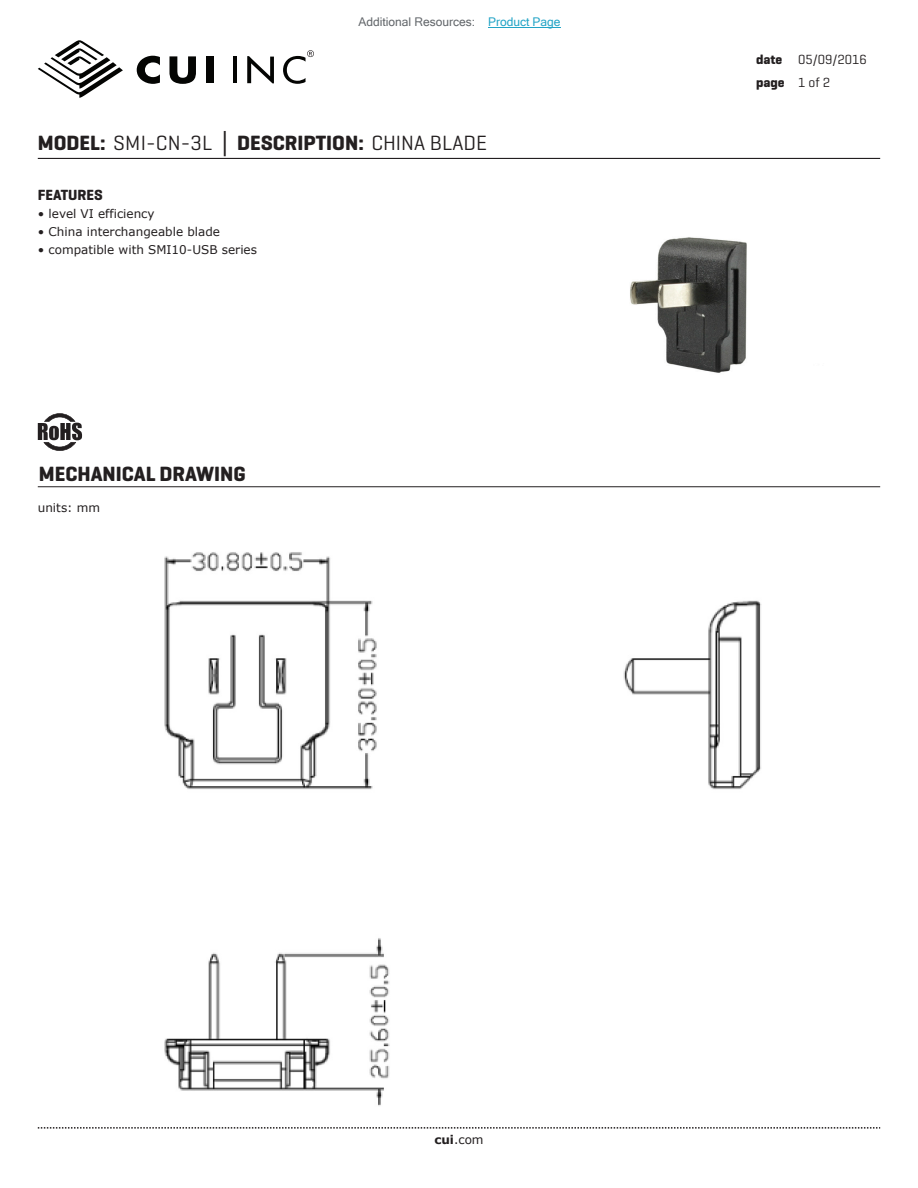
<style>
.page{position:relative;width:918px;height:1188px;background:#fff}
.page>*{position:absolute;margin:0;border:0;box-sizing:border-box;transform-origin:0 0}
.t1{font:21px "Geogrotesque";color:#231f20}
.t2{font:700 21px "Geogrotesque";color:#231f20}
.t3{font:700 15px "Geogrotesque";color:#231f20}
.t4{font:13.5px/22.5px "Geogrotesque";color:#231f20}
.t5{font:12px "Verdana";color:#231f20}
.t6{font:12px "Microsoft Sans Serif";color:#63676b}
.s1{color:#23a4c6}
.s2{font-weight:700}
.s3{font-family:"Verdana";font-weight:700}
</style>
<div class="page">
<svg style="left:38px;top:1127px;width:842px;height:2px"></svg>
<hr style="left:38px;top:158px;width:842px;height:1px;background:#231f20">
<svg style="left:38px;top:40px;width:85px;height:58px"></svg>
<hr style="left:233px;top:56px;width:3px;height:27px;background:#040503">
<svg style="left:247px;top:56px;width:27px;height:27px"></svg>
<svg style="left:137px;top:56px;width:23px;height:28px"></svg>
<svg style="left:169px;top:56px;width:27px;height:28px"></svg>
<div style="left:206px;top:56px;width:8px;height:27px;background:#040503"></div>
<svg style="left:283px;top:50px;width:31px;height:34px"></svg>
<img style="left:630px;top:237px;width:117px;height:136px">
<svg style="left:38px;top:413px;width:44px;height:38px"></svg>
<hr style="left:38px;top:486px;width:842px;height:1px;background:#231f20">
<img style="left:164px;top:552px;width:598px;height:554px">
<hr style="left:488px;top:27px;width:73px;height:1px;background:#23a4c6">
<p class="t6" style="left:358px;top:15px;width:204px">Additional Resources: <span class="s1">Product Page</span></p>
<h1 class="t1" style="left:38px;top:130px;width:451px"><span class="s2">MODEL:</span> SMI-CN-3L <span class="s3">│</span> <span class="s2">DESCRIPTION:</span> CHINA BLADE</h1>
<p class="t3" style="left:38px;top:186px;width:67px">FEATURES</p>
<p class="t5" style="left:38px;top:206px;width:118px">• level VI efficiency</p>
<p class="t5" style="left:38px;top:224px;width:184px">• China interchangeable blade</p>
<p class="t5" style="left:38px;top:242px;width:221px">• compatible with SMI10-USB series</p>
<h1 class="t2" style="left:39px;top:461px;width:208px">MECHANICAL DRAWING</h1>
<p class="t5" style="left:38px;top:499px;width:64px">units: mm</p>
<p class="t4" style="left:756px;top:48px;width:112px"><span class="s2">date</span> 05/09/2016 <span class="s2">page</span> 1 of 2</p>
<p class="t5" style="left:434px;top:1131px;width:51px"><span class="s2">cui</span>.com</p>
</div>
